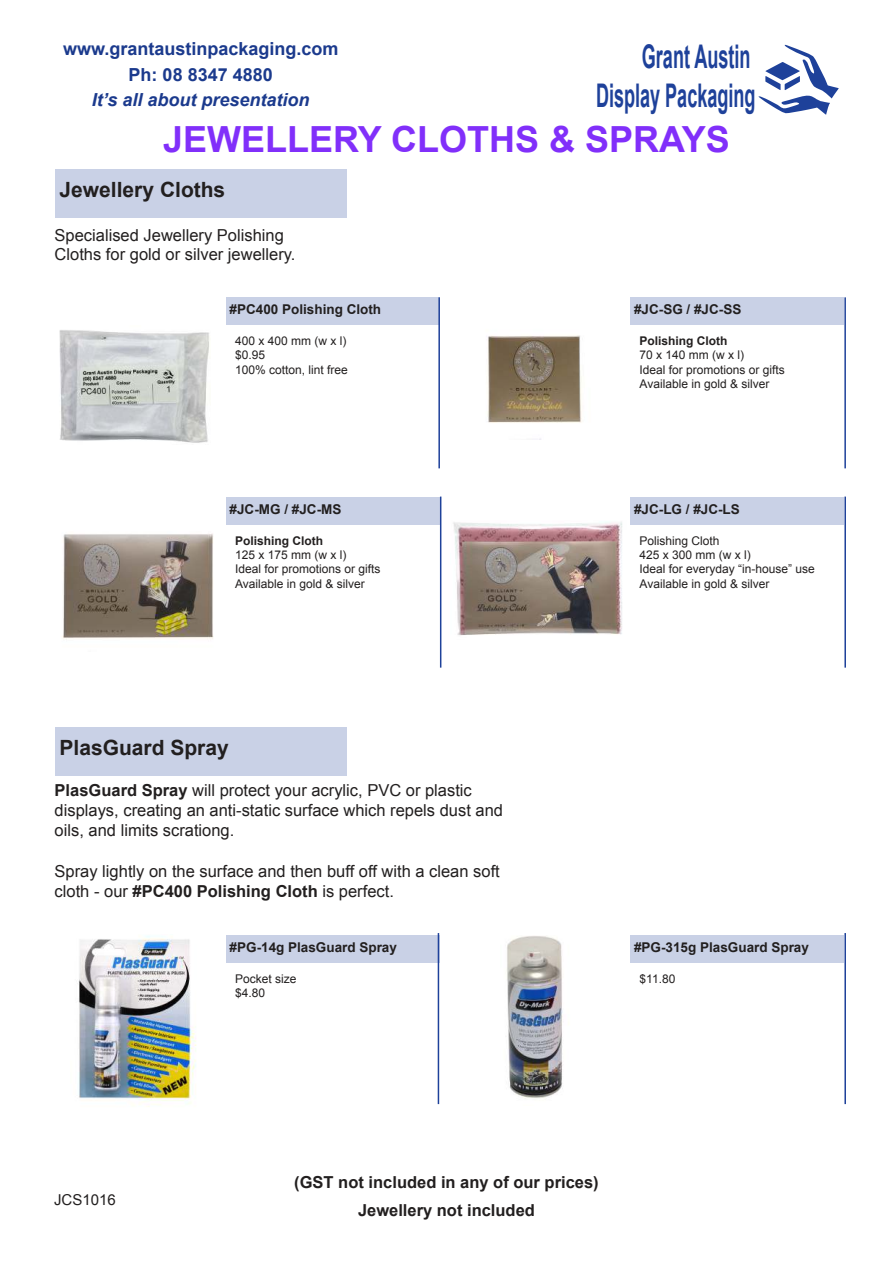
<style>
.page{position:relative;width:893px;height:1263px;background:#fff}
.page>*{position:absolute;margin:0;border:0;box-sizing:border-box;transform-origin:0 0}
.t1{font:700 36px "Arial";color:#812ffa}
.t2{font:700 32.55px/39.2px "Arial";color:#1e419a;text-align:right;scale:.55 1}
.t3{font:700 21px "Arial";color:#221f1f}
.t4{font:700 18px/25.8px "Arial";color:#1b3a8d;text-align:center}
.t5{font:italic 700 18px "Arial";color:#1b3a8d}
.t6{font:16.5px/19.8px "Arial";color:#221f1f}
.t7{font:700 16.5px/28.3px "Arial";color:#221f1f;text-align:center}
.t8{font:15px "Arial";color:#221f1f}
.t9{font:700 13.5px "Arial";color:#221f1f}
.t10{font:12px/14.4px "Arial";color:#221f1f}
.t11{font:700 12px "Arial";color:#221f1f}
.s1{font-weight:700}
</style>
<div class="page">
<svg style="left:758px;top:44px;width:81px;height:71px"></svg>
<div style="left:226px;top:297px;width:214px;height:28px;background:#c9d1e6"></div>
<hr style="left:438px;top:297px;width:2px;height:171px;background:#1e419a">
<div style="left:630px;top:297px;width:214px;height:28px;background:#c9d1e6"></div>
<hr style="left:844px;top:297px;width:2px;height:171px;background:#1e419a">
<div style="left:226px;top:497px;width:214px;height:27px;background:#c9d1e6"></div>
<hr style="left:440px;top:497px;width:1px;height:171px;background:#1e419a">
<div style="left:630px;top:497px;width:214px;height:27px;background:#c9d1e6"></div>
<hr style="left:844px;top:497px;width:2px;height:171px;background:#1e419a">
<div style="left:226px;top:934px;width:214px;height:28px;background:#c9d1e6"></div>
<hr style="left:438px;top:933px;width:1px;height:171px;background:#1e419a">
<div style="left:630px;top:934px;width:214px;height:28px;background:#c9d1e6"></div>
<hr style="left:844px;top:933px;width:2px;height:171px;background:#1e419a">
<img style="left:487px;top:335px;width:95px;height:104px">
<img style="left:59px;top:330px;width:151px;height:113px">
<img style="left:506px;top:936px;width:57px;height:163px">
<img style="left:78px;top:936px;width:118px;height:171px">
<img style="left:62px;top:533px;width:152px;height:107px">
<img style="left:453px;top:521px;width:169px;height:115px">
<div style="left:55px;top:727px;width:292px;height:48px;background:#c9d1e6"></div>
<div style="left:55px;top:169px;width:292px;height:49px;background:#c9d1e6"></div>
<p class="t4" style="left:63px;top:37px;width:277px">www.grantaustinpackaging.com<br>Ph: 08 8347 4880</p>
<p class="t5" style="left:92px;top:94px;width:219px">It’s all about presentation</p>
<h2 class="t2" style="left:596px;top:40px;width:292px">Grant Austin<br>Display Packaging</h2>
<h1 class="t1" style="left:163px;top:126px;width:568px">JEWELLERY CLOTHS &amp; SPRAYS</h1>
<p class="t3" style="left:60px;top:182px;width:167px">Jewellery Cloths</p>
<p class="t6" style="left:55px;top:226px;width:242px">Specialised Jewellery Polishing<br>Cloths for gold or silver jewellery.</p>
<p class="t9" style="left:230px;top:304px;width:153px">#PC400 Polishing Cloth</p>
<p class="t10" style="left:235px;top:334px;width:114px">400 x 400 mm (w x l) $0.95<br>100% cotton, lint free</p>
<p class="t9" style="left:230px;top:504px;width:113px">#JC-MG / #JC-MS</p>
<p class="t11" style="left:235px;top:536px;width:90px">Polishing Cloth</p>
<p class="t10" style="left:235px;top:548px;width:147px">125 x 175 mm (w x l)<br>Ideal for promotions or gifts<br>Available in gold &amp; silver</p>
<p class="t3" style="left:60px;top:739px;width:171px">PlasGuard Spray</p>
<p class="t6" style="left:55px;top:781px;width:450px"><span class="s1">PlasGuard Spray</span> will protect your acrylic, PVC or plastic displays, creating an anti-static surface which repels dust and oils, and limits scrationg.</p>
<p class="t6" style="left:55px;top:862px;width:447px">Spray lightly on the surface and then buff off with a clean soft cloth - our <span class="s1">#PC400 Polishing Cloth</span> is perfect.</p>
<p class="t9" style="left:230px;top:942px;width:169px">#PG-14g PlasGuard Spray</p>
<p class="t10" style="left:235px;top:972px;width:63px">Pocket size $4.80</p>
<p class="t9" style="left:634px;top:304px;width:109px">#JC-SG / #JC-SS</p>
<p class="t11" style="left:640px;top:336px;width:90px">Polishing Cloth</p>
<p class="t10" style="left:640px;top:349px;width:147px">70 x 140 mm (w x l)<br>Ideal for promotions or gifts<br>Available in gold &amp; silver</p>
<p class="t9" style="left:634px;top:504px;width:107px">#JC-LG / #JC-LS</p>
<p class="t10" style="left:640px;top:534px;width:177px">Polishing Cloth<br>425 x 300 mm (w x l)<br>Ideal for everyday “in-house” use<br>Available in gold &amp; silver</p>
<p class="t9" style="left:634px;top:942px;width:176px">#PG-315g PlasGuard Spray</p>
<p class="t10" style="left:640px;top:972px;width:37px">$11.80</p>
<p class="t8" style="left:54px;top:1194px;width:63px">JCS1016</p>
<p class="t7" style="left:294px;top:1169px;width:306px">(GST not included in any of our prices)<br>Jewellery not included</p>
</div>
